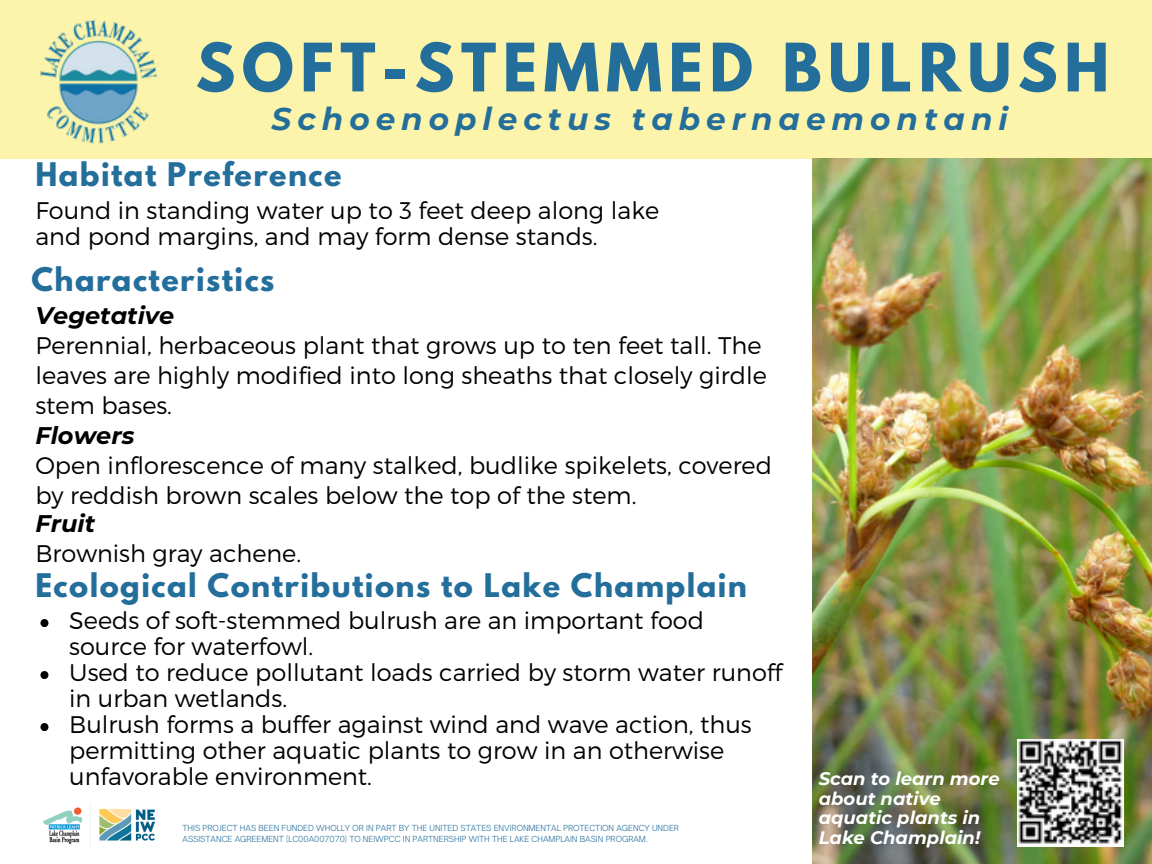
<style>
.page{position:relative;width:1152px;height:864px;background:#fff}
.page>*{position:absolute;margin:0;border:0;box-sizing:border-box;transform-origin:0 0}
.t1{font:700 59.2px "League Spartan";letter-spacing:.11em;color:#236e9b}
.t2{font:italic 700 31.2px "Montserrat";letter-spacing:.19em;color:#236e9b}
.t3{font:700 28.8px "League Spartan";letter-spacing:.05em;color:#236e9b}
.t4{font:300 24px/29.6px "Montserrat";color:#000}
.t5{font:italic 700 18px/19.6px "Montserrat";color:#fff}
.t6{font:300 8px/10.8px "Open Sauce One";color:#236e9b}
.s1{font-weight:700;font-style:italic}
</style>
<div class="page">
<div style="left:0;top:0;width:1152px;height:158px;background:#fbf4aa"></div>
<img style="left:813px;top:158px;width:339px;height:705px">
<img style="left:40px;top:19px;width:117px;height:125px">
<img style="left:1017px;top:739px;width:106px;height:108px">
<svg style="left:40px;top:619px;width:8px;height:8px"></svg>
<svg style="left:40px;top:671px;width:8px;height:8px"></svg>
<svg style="left:40px;top:723px;width:8px;height:8px"></svg>
<img style="left:43px;top:804px;width:111px;height:42px">
<h2 class="t1" style="left:196px;top:38px;width:915px">SOFT-STEMMED BULRUSH</h2>
<p class="t2" style="left:272px;top:100px;width:738px">Schoenoplectus tabernaemontani</p>
<p class="t3" style="left:35px;top:160px;width:308px">Habitat Preference</p>
<h1 class="t4" style="left:35px;top:197px;width:625px;line-height:26px">Found in standing water up to 3 feet deep along lake and pond margins, and may form dense stands.</h1>
<p class="t3" style="left:31px;top:265px;width:245px">Characteristics</p>
<p class="t4" style="left:35px;top:300px;width:738px"><span class="s1">Vegetative<br></span>Perennial, herbaceous plant that grows up to ten feet tall. The leaves are highly modified into long sheaths that closely girdle stem bases.<br><span class="s1">Flowers<br></span>Open inflorescence of many stalked, budlike spikelets, covered by reddish brown scales below the top of the stem.<br><span class="s1">Fruit<br></span>Brownish gray achene.</p>
<h2 class="t3" style="left:35px;top:571px;width:713px">Ecological Contributions to Lake Champlain</h2>
<h3 class="t4" style="left:69px;top:606px;width:636px;line-height:26px">Seeds of soft-stemmed bulrush are an important food source for waterfowl.</h3>
<h2 class="t4" style="left:69px;top:658px;width:715px;line-height:26px">Used to reduce pollutant loads carried by storm water runoff in urban wetlands.</h2>
<h3 class="t4" style="left:69px;top:710px;width:684px;line-height:26px">Bulrush forms a buffer against wind and wave action, thus permitting other aquatic plants to grow in an otherwise unfavorable environment.</h3>
<p class="t6" style="left:183px;top:823px;width:498px">THIS PROJECT HAS BEEN FUNDED WHOLLY OR IN PART BY THE UNITED STATES ENVIRONMENTAL PROTECTION AGENCY UNDER<br>ASSISTANCE AGREEMENT (LC00A007070) TO NEIWPCC IN PARTNERSHIP WITH THE LAKE CHAMPLAIN BASIN PROGRAM.</p>
<h2 class="t5" style="left:819px;top:769px;width:182px">Scan to learn more about native aquatic plants in<br>Lake Champlain!</h2>
</div>
